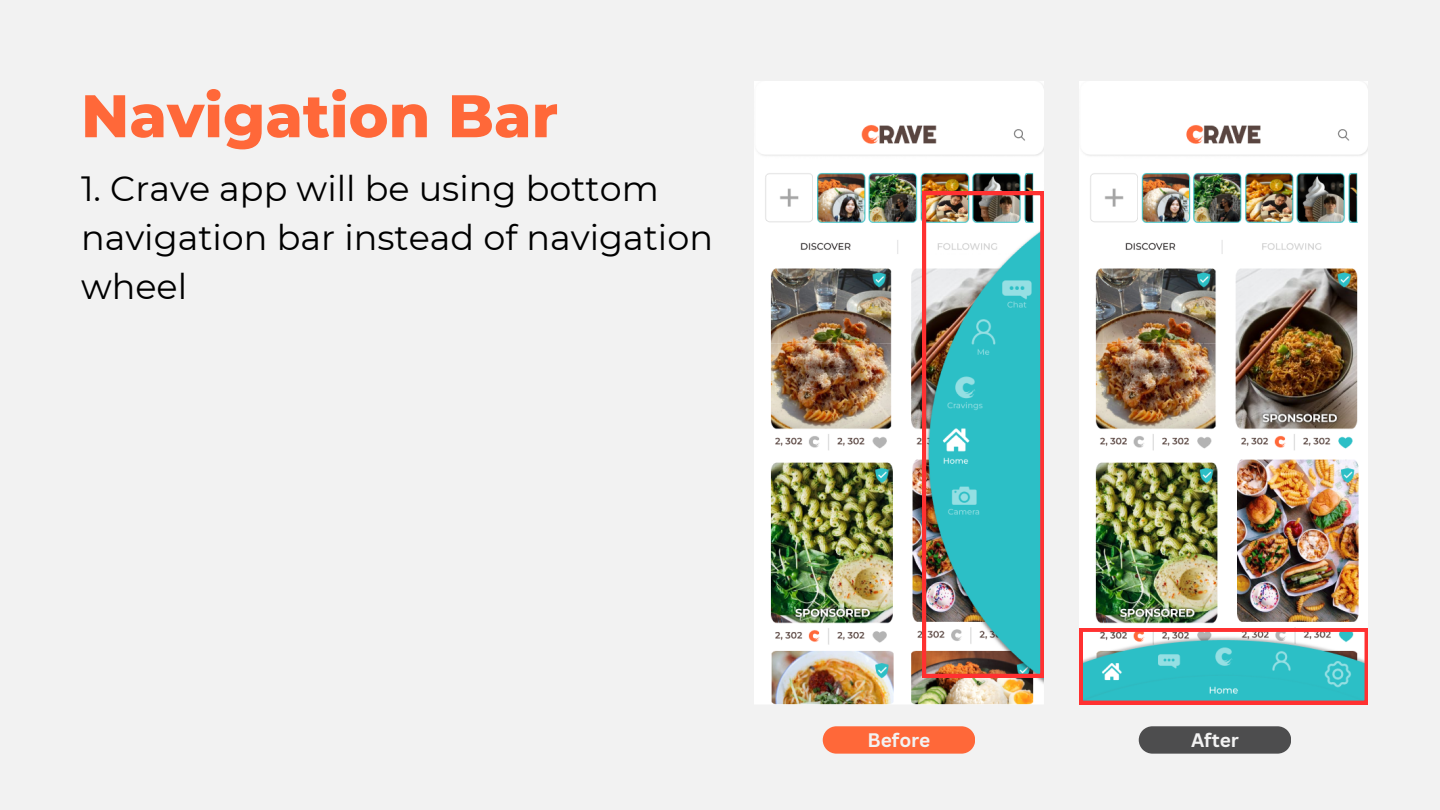
<style>
.page{position:relative;width:1440px;height:810px;background:#f2f2f2}
.page>*{position:absolute;margin:0;border:0;box-sizing:border-box;transform-origin:0 0}
.t1{font:800 60px "Montserrat";color:#ff6839}
.t2{font:35px/48.8px "Montserrat";color:#000}
.t3{font:700 19.1px "Canva Sans";color:#f2f2f2}
</style>
<div class="page">
<svg style="left:823px;top:726px;width:152px;height:28px;background:#fe7043"></svg>
<svg style="left:1139px;top:726px;width:152px;height:28px;background:#565657"></svg>
<img style="left:755px;top:81px;width:289px;height:623px">
<img style="left:922px;top:192px;width:122px;height:486px">
<img style="left:1079px;top:81px;width:289px;height:547px">
<svg style="left:1079px;top:628px;width:289px;height:76px;background:#6eb5b9"></svg>
<p class="t1" style="left:81px;top:79px;width:479px">Navigation Bar</p>
<p class="t2" style="left:81px;top:165px;width:634px">1. Crave app will be using bottom navigation bar instead of navigation wheel</p>
<p class="t3" style="left:867px;top:726px;width:65px">Before</p>
<p class="t3" style="left:1191px;top:726px;width:49px">After</p>
</div>
